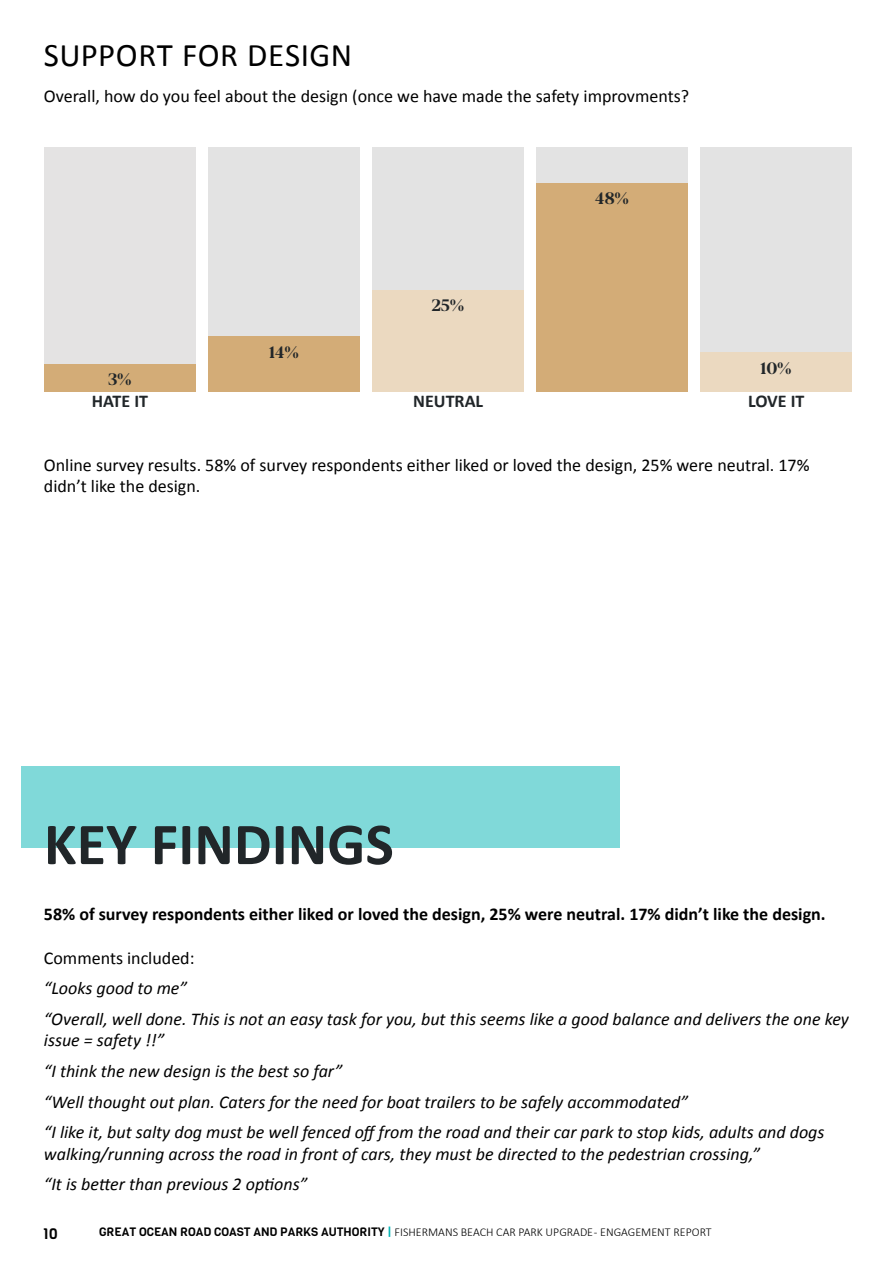
<style>
.page{position:relative;width:893px;height:1263px;background:#fff}
.page>*{position:absolute;margin:0;border:0;box-sizing:border-box;transform-origin:0 0}
.t1{font:700 60px "Calibri";color:#212629}
.t2{font:33px "Calibri";letter-spacing:.015em;color:#000}
.t3{font:italic 18px/30.6px "Calibri";color:#000}
.t4{font:18px/21.6px "Calibri";color:#000}
.t5{font:700 18px "Calibri";color:#000}
.t6{font:700 18px "Calibri";color:#212629}
.t7{font:700 16.5px "Blacker Pro Dis";color:#212629}
.t8{font:15px "Viga";color:#000}
.t9{font:300 12px "Calibri";color:#000}
.s1{font-family:"Viga";font-weight:400}
.s2{font-family:"Viga";font-weight:400;color:#00b3b4}
</style>
<div class="page">
<div style="left:44px;top:147px;width:152px;height:245px;background:#e4e3e3"></div>
<div style="left:208px;top:147px;width:152px;height:245px;background:#e3e3e3"></div>
<div style="left:372px;top:147px;width:152px;height:245px;background:#e3e3e3"></div>
<div style="left:536px;top:147px;width:152px;height:245px;background:#e3e3e3"></div>
<div style="left:700px;top:147px;width:152px;height:245px;background:#e3e3e3"></div>
<div style="left:208px;top:337px;width:152px;height:55px;background:#d3ac77"></div>
<div style="left:44px;top:364px;width:152px;height:28px;background:#d3ac77"></div>
<div style="left:536px;top:183px;width:152px;height:209px;background:#d3ac77"></div>
<div style="left:372px;top:291px;width:152px;height:101px;background:#ebd9c0"></div>
<div style="left:700px;top:352px;width:152px;height:40px;background:#ebd9c0"></div>
<div style="left:21px;top:766px;width:599px;height:81px;background:#80d9d9"></div>
<h2 class="t2" style="left:44px;top:34px;width:310px">SUPPORT FOR DESIGN</h2>
<p class="t4" style="left:44px;top:84px;width:647px">Overall, how do you feel about the design (once we have made the safety improvments?</p>
<p class="t7" style="left:108px;top:367px;width:25px">3%</p>
<p class="t6" style="left:92px;top:388px;width:58px">HATE IT</p>
<p class="t7" style="left:269px;top:340px;width:31px">14%</p>
<p class="t7" style="left:432px;top:293px;width:34px">25%</p>
<p class="t7" style="left:595px;top:186px;width:35px">48%</p>
<p class="t7" style="left:760px;top:357px;width:33px">10%</p>
<p class="t6" style="left:413px;top:388px;width:71px">NEUTRAL</p>
<p class="t6" style="left:748px;top:388px;width:58px">LOVE IT</p>
<p class="t4" style="left:44px;top:453px;width:767px">Online survey results. 58% of survey respondents either liked or loved the design, 25% were neutral. 17% didn’t like the design.</p>
<h1 class="t1" style="left:44px;top:802px;width:351px">KEY FINDINGS</h1>
<p class="t5" style="left:44px;top:902px;width:783px">58% of survey respondents either liked or loved the design, 25% were neutral. 17% didn’t like the design.</p>
<p class="t4" style="left:44px;top:946px;width:152px">Comments included:</p>
<p class="t3" style="left:44px;top:972px;width:806px">“Looks good to me”<br>“Overall, well done. This is not an easy task for you, but this seems like a good balance and delivers the one key</p>
<p class="t3" style="left:44px;top:1024px;width:782px">issue = safety !!”<br>“I think the new design is the best so far”<br>“Well thought out plan. Caters for the need for boat trailers to be safely accommodated”<br>“I like it, but salty dog must be well fenced off from the road and their car park to stop kids, adults and dogs</p>
<p class="t3" style="left:44px;top:1137px;width:717px">walking/running across the road in front of cars, they must be directed to the pedestrian crossing,” “It is better than previous 2 options”</p>
<p class="t8" style="left:43px;top:1224px;width:17px">10</p>
<p class="t9" style="left:99px;top:1225px;width:614px"><span class="s1">GREAT OCEAN ROAD COAST AND PARKS AUTHORITY</span> <span class="s2">|</span> FISHERMANS BEACH CAR PARK UPGRADE - ENGAGEMENT REPORT</p>
</div>
